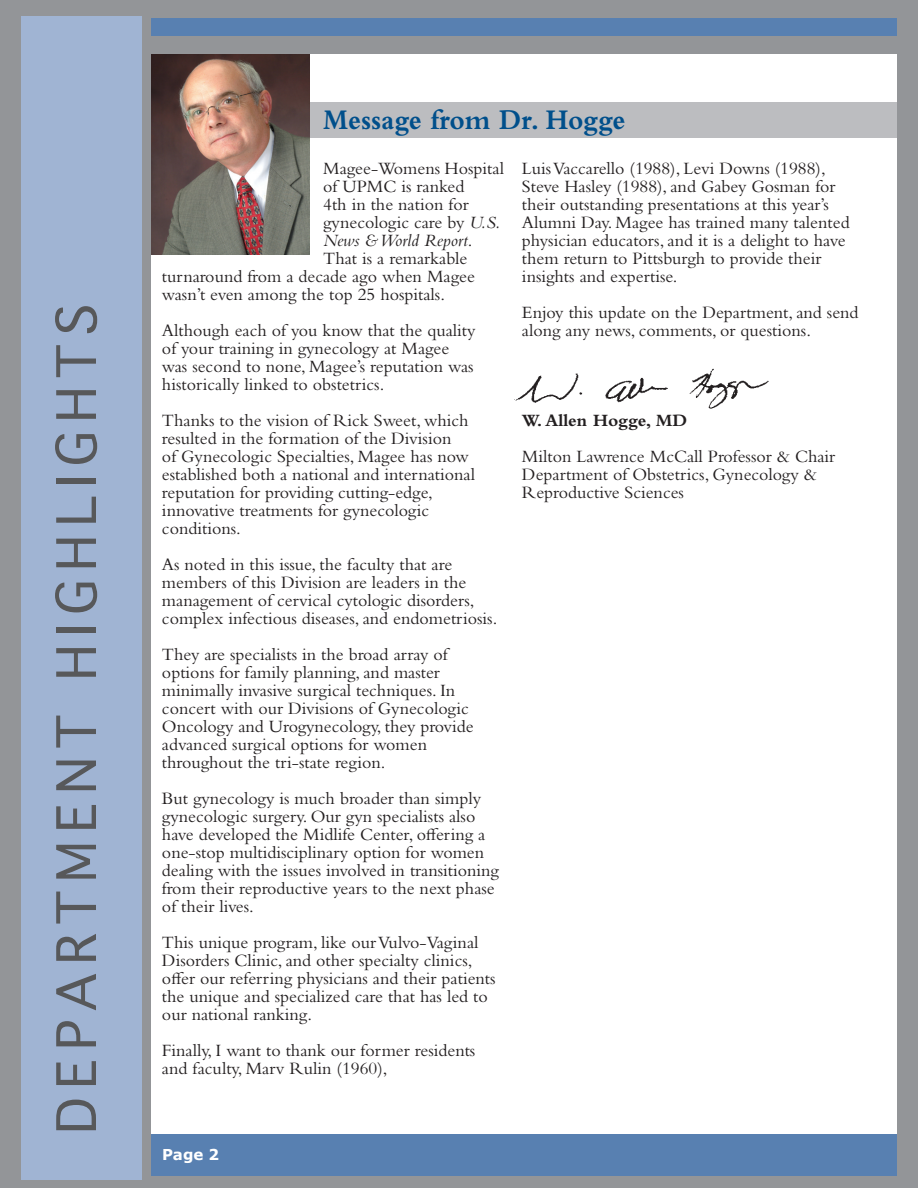
<style>
.page{position:relative;width:918px;height:1188px;background:#939598}
.page>*{position:absolute;margin:0;border:0;box-sizing:border-box;transform-origin:0 0}
.t1{font:52.5px "Geneva CY";letter-spacing:.16em;color:#57585a}
.t2{font:700 29.7px "Bembo Std";color:#004f8b;scale:.91 1}
.t3{font:18px/18px "Bembo Std";color:#231f20}
.t4{font:italic 18px "Bembo Std";color:#231f20}
.t5{font:700 18px "Bembo Std";color:#231f20}
.t6{font:700 15px "Verdana";color:#fff}
.s1{font-style:italic}
.s2{font-style:normal}
</style>
<div class="page">
<div style="left:141px;top:1131px;width:756px;height:44px;background:#5880b1"></div>
<div style="left:141px;top:18px;width:756px;height:17px;background:#5880b1"></div>
<div style="left:141px;top:54px;width:756px;height:1080px;background:#fff"></div>
<div style="left:141px;top:0;width:10px;height:1188px;background:#939598"></div>
<div style="left:21px;top:17px;width:120px;height:1163px;background:#a0b4d3"></div>
<img style="left:514px;top:368px;width:255px;height:41px">
<div style="left:151px;top:102px;width:746px;height:36px;background:#bcbdc0"></div>
<img style="left:151px;top:54px;width:159px;height:201px">
<h1 class="t1" style="left:43px;top:1134px;width:831px;rotate:-90deg">DEPARTMENT HIGHLIGHTS</h1>
<h2 class="t2" style="left:323px;top:103px;width:334px">Message from Dr. Hogge</h2>
<p class="t3" style="left:323px;top:159px;width:182px">Magee-Womens Hospital</p>
<p class="t3" style="left:323px;top:177px;width:143px">of UPMC is ranked</p>
<p class="t3" style="left:323px;top:195px;width:147px">4th in the nation for</p>
<p class="t3" style="left:323px;top:213px;width:179px">gynecologic care by <span class="s1">U.S.</span></p>
<p class="t4" style="left:323px;top:230px;width:151px">News &amp; World Report<span class="s2">.</span></p>
<p class="t3" style="left:323px;top:249px;width:146px">That is a remarkable</p>
<p class="t3" style="left:162px;top:267px;width:314px">turnaround from a decade ago when Magee</p>
<p class="t3" style="left:162px;top:285px;width:285px">wasn’t even among the top 25 hospitals.</p>
<p class="t3" style="left:162px;top:321px;width:315px">Although each of you know that the quality of your training in gynecology at Magee was second to none, Magee’s reputation was historically linked to obstetrics.</p>
<p class="t3" style="left:162px;top:411px;width:314px">Thanks to the vision of Rick Sweet, which resulted in the formation of the Division<br>of Gynecologic Specialties, Magee has now established both a national and international reputation for providing cutting-edge, innovative treatments for gynecologic conditions.</p>
<p class="t3" style="left:162px;top:555px;width:337px">As noted in this issue, the faculty that are members of this Division are leaders in the management of cervical cytologic disorders, complex infectious diseases, and endometriosis.</p>
<p class="t3" style="left:162px;top:645px;width:313px">They are specialists in the broad array of options for family planning, and master minimally invasive surgical techniques. In concert with our Divisions of Gynecologic Oncology and Urogynecology, they provide advanced surgical options for women throughout the tri-state region.</p>
<p class="t3" style="left:162px;top:789px;width:339px">But gynecology is much broader than simply gynecologic surgery. Our gyn specialists also have developed the Midlife Center, offering a one-stop multidisciplinary option for women dealing with the issues involved in transitioning from their reproductive years to the next phase of their lives.</p>
<p class="t3" style="left:162px;top:933px;width:335px">This unique program, like our Vulvo-Vaginal Disorders Clinic, and other specialty clinics, offer our referring physicians and their patients the unique and specialized care that has led to our national ranking.</p>
<p class="t3" style="left:162px;top:1041px;width:315px">Finally, I want to thank our former residents and faculty, Marv Rulin (1960),</p>
<p class="t3" style="left:522px;top:159px;width:329px">Luis Vaccarello (1988), Levi Downs (1988), Steve Hasley (1988), and Gabey Gosman for their outstanding presentations at this year’s Alumni Day. Magee has trained many talented physician educators, and it is a delight to have them return to Pittsburgh to provide their insights and expertise.</p>
<p class="t3" style="left:522px;top:303px;width:338px">Enjoy this update on the Department, and send along any news, comments, or questions.</p>
<p class="t5" style="left:522px;top:410px;width:167px">W. Allen Hogge, MD</p>
<p class="t3" style="left:522px;top:447px;width:315px">Milton Lawrence McCall Professor &amp; Chair<br>Department of Obstetrics, Gynecology &amp;<br>Reproductive Sciences</p>
<p class="t6" style="left:162px;top:1144px;width:59px">Page 2</p>
</div>
